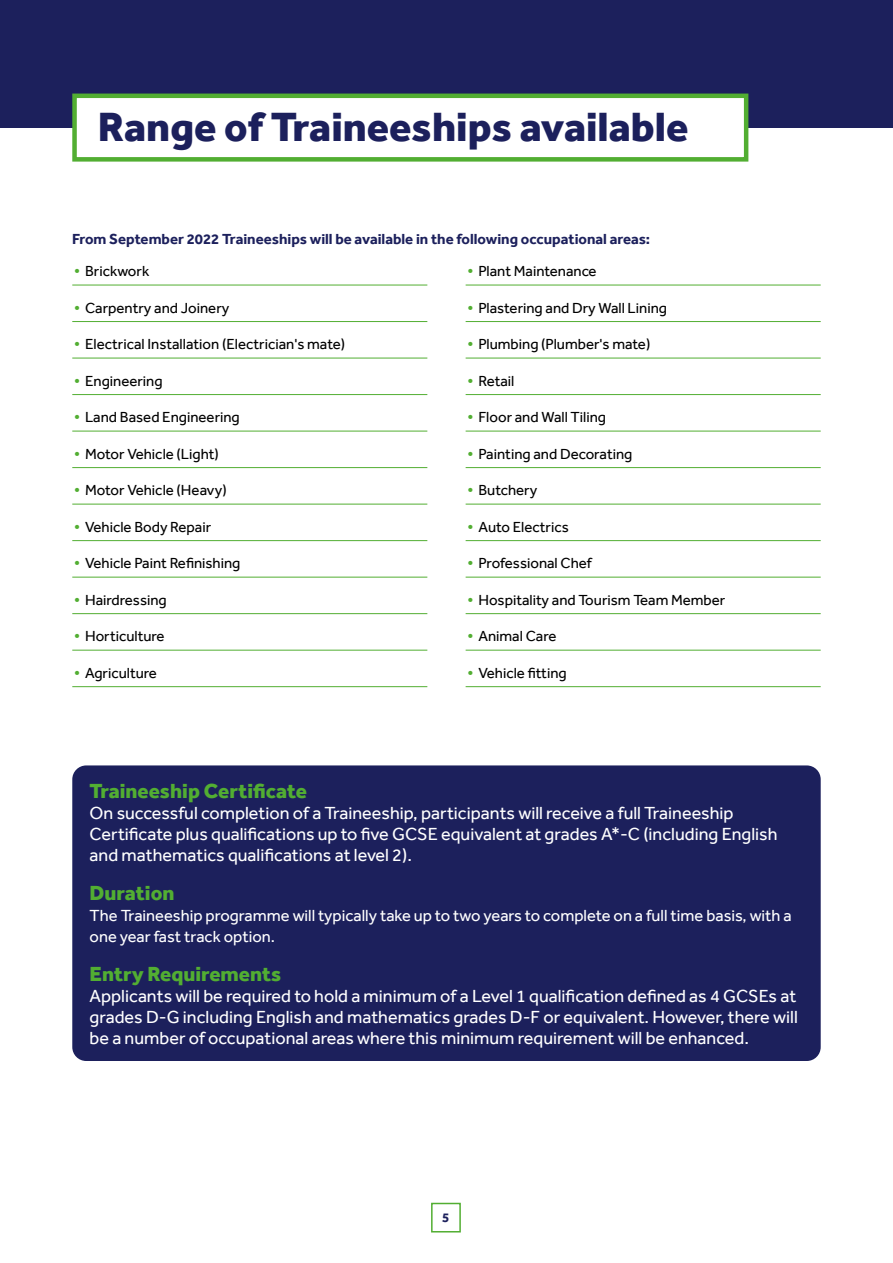
<style>
.page{position:relative;width:893px;height:1263px;background:#fff}
.page>*{position:absolute;margin:0;border:0;box-sizing:border-box;transform-origin:0 0}
.H3_Section_Start{font:800 42px "Effra";color:#1c205c}
.H3_Master{font:800 21px "Effra";color:#52ae32}
.P_Bodytext{font:18px/21px "Effra";color:#fff}
.P_Bodytext-2{font:16.5px/21px "Effra";color:#fff}
.P_Hyphens{font:15px "Effra";color:#000}
.P_Bodytext-3{font:700 15px "Effra";color:#1c205c}
.t1{font:700 13.5px "Effra";color:#1c205c}
.s1{font-family:"Franklin Gothic URW Dem";color:#52ae32}
</style>
<div class="page">
<div style="left:431px;top:1203px;width:30px;height:29px;background:#fff;border:2px solid #52ae32"></div>
<div style="left:0;top:0;width:893px;height:128px;background:#1c205c"></div>
<div style="left:72px;top:94px;width:676px;height:68px;background:#fff;border:4px solid #52ae32"></div>
<div style="left:72px;top:765px;width:749px;height:296px;background:#1c205c;border-radius:14px"></div>
<hr style="left:72px;top:285px;width:355px;height:1px;background:#52ae32">
<hr style="left:72px;top:321px;width:355px;height:1px;background:#52ae32">
<hr style="left:72px;top:358px;width:355px;height:1px;background:#52ae32">
<hr style="left:72px;top:394px;width:355px;height:1px;background:#52ae32">
<hr style="left:72px;top:431px;width:355px;height:1px;background:#52ae32">
<hr style="left:72px;top:467px;width:355px;height:1px;background:#52ae32">
<hr style="left:72px;top:504px;width:355px;height:1px;background:#52ae32">
<hr style="left:72px;top:540px;width:355px;height:1px;background:#52ae32">
<hr style="left:72px;top:577px;width:355px;height:1px;background:#52ae32">
<hr style="left:72px;top:613px;width:355px;height:1px;background:#52ae32">
<hr style="left:72px;top:650px;width:355px;height:1px;background:#52ae32">
<hr style="left:72px;top:686px;width:355px;height:1px;background:#52ae32">
<hr style="left:466px;top:285px;width:355px;height:1px;background:#52ae32">
<hr style="left:466px;top:321px;width:355px;height:1px;background:#52ae32">
<hr style="left:466px;top:358px;width:355px;height:1px;background:#52ae32">
<hr style="left:466px;top:394px;width:355px;height:1px;background:#52ae32">
<hr style="left:466px;top:431px;width:355px;height:1px;background:#52ae32">
<hr style="left:466px;top:467px;width:355px;height:1px;background:#52ae32">
<hr style="left:466px;top:504px;width:355px;height:1px;background:#52ae32">
<hr style="left:466px;top:540px;width:355px;height:1px;background:#52ae32">
<hr style="left:466px;top:577px;width:355px;height:1px;background:#52ae32">
<hr style="left:466px;top:613px;width:355px;height:1px;background:#52ae32">
<hr style="left:466px;top:650px;width:355px;height:1px;background:#52ae32">
<hr style="left:466px;top:686px;width:355px;height:1px;background:#52ae32">
<h3 class="H3_Section_Start" style="left:98px;top:101px;width:592px">Range of Traineeships available</h3>
<p class="P_Bodytext-3" style="left:72px;top:230px;width:579px">From September 2022 Traineeships will be available in the following occupational areas:</p>
<p class="P_Hyphens" style="left:72px;top:262px;width:79px"><span class="s1">•</span> Brickwork</p>
<p class="P_Hyphens" style="left:72px;top:299px;width:159px"><span class="s1">•</span> Carpentry and Joinery</p>
<p class="P_Hyphens" style="left:72px;top:335px;width:274px"><span class="s1">•</span> Electrical Installation (Electrician's mate)</p>
<p class="P_Hyphens" style="left:72px;top:372px;width:92px"><span class="s1">•</span> Engineering</p>
<p class="P_Hyphens" style="left:72px;top:408px;width:169px"><span class="s1">•</span> Land Based Engineering</p>
<p class="P_Hyphens" style="left:72px;top:445px;width:148px"><span class="s1">•</span> Motor Vehicle (Light)</p>
<p class="P_Hyphens" style="left:72px;top:481px;width:156px"><span class="s1">•</span> Motor Vehicle (Heavy)</p>
<p class="P_Hyphens" style="left:72px;top:518px;width:140px"><span class="s1">•</span> Vehicle Body Repair</p>
<p class="P_Hyphens" style="left:72px;top:554px;width:170px"><span class="s1">•</span> Vehicle Paint Refinishing</p>
<p class="P_Hyphens" style="left:72px;top:591px;width:96px"><span class="s1">•</span> Hairdressing</p>
<p class="P_Hyphens" style="left:72px;top:627px;width:94px"><span class="s1">•</span> Horticulture</p>
<p class="P_Hyphens" style="left:72px;top:664px;width:86px"><span class="s1">•</span> Agriculture</p>
<p class="P_Hyphens" style="left:466px;top:262px;width:133px"><span class="s1">•</span> Plant Maintenance</p>
<p class="P_Hyphens" style="left:466px;top:299px;width:203px"><span class="s1">•</span> Plastering and Dry Wall Lining</p>
<p class="P_Hyphens" style="left:466px;top:335px;width:186px"><span class="s1">•</span> Plumbing (Plumber's mate)</p>
<p class="P_Hyphens" style="left:466px;top:372px;width:50px"><span class="s1">•</span> Retail</p>
<p class="P_Hyphens" style="left:466px;top:408px;width:142px"><span class="s1">•</span> Floor and Wall Tiling</p>
<p class="P_Hyphens" style="left:466px;top:445px;width:168px"><span class="s1">•</span> Painting and Decorating</p>
<p class="P_Hyphens" style="left:466px;top:481px;width:73px"><span class="s1">•</span> Butchery</p>
<p class="P_Hyphens" style="left:466px;top:518px;width:105px"><span class="s1">•</span> Auto Electrics</p>
<p class="P_Hyphens" style="left:466px;top:554px;width:128px"><span class="s1">•</span> Professional Chef</p>
<p class="P_Hyphens" style="left:466px;top:591px;width:261px"><span class="s1">•</span> Hospitality and Tourism Team Member</p>
<p class="P_Hyphens" style="left:466px;top:627px;width:92px"><span class="s1">•</span> Animal Care</p>
<p class="P_Hyphens" style="left:466px;top:664px;width:103px"><span class="s1">•</span> Vehicle fitting</p>
<h3 class="H3_Master" style="left:90px;top:778px;width:219px">Traineeship Certificate</h3>
<p class="P_Bodytext" style="left:90px;top:802px;width:689px">On successful completion of a Traineeship, participants will receive a full Traineeship<br>Certificate plus qualifications up to five GCSE equivalent at grades A*-C (including English and mathematics qualifications at level 2).</p>
<h3 class="H3_Master" style="left:90px;top:880px;width:86px">Duration</h3>
<p class="P_Bodytext-2" style="left:90px;top:905px;width:704px">The Traineeship programme will typically take up to two years to complete on a full time basis, with a one year fast track option.</p>
<h3 class="H3_Master" style="left:90px;top:961px;width:193px">Entry Requirements</h3>
<p class="P_Bodytext" style="left:90px;top:985px;width:710px;text-align:justify">Applicants will be required to hold a minimum of a Level 1 qualification defined as 4 GCSEs at grades D-G including English and mathematics grades D-F or equivalent. However, there will be a number of occupational areas where this minimum requirement will be enhanced.</p>
<p class="t1" style="left:442px;top:1209px;width:9px">5</p>
</div>
